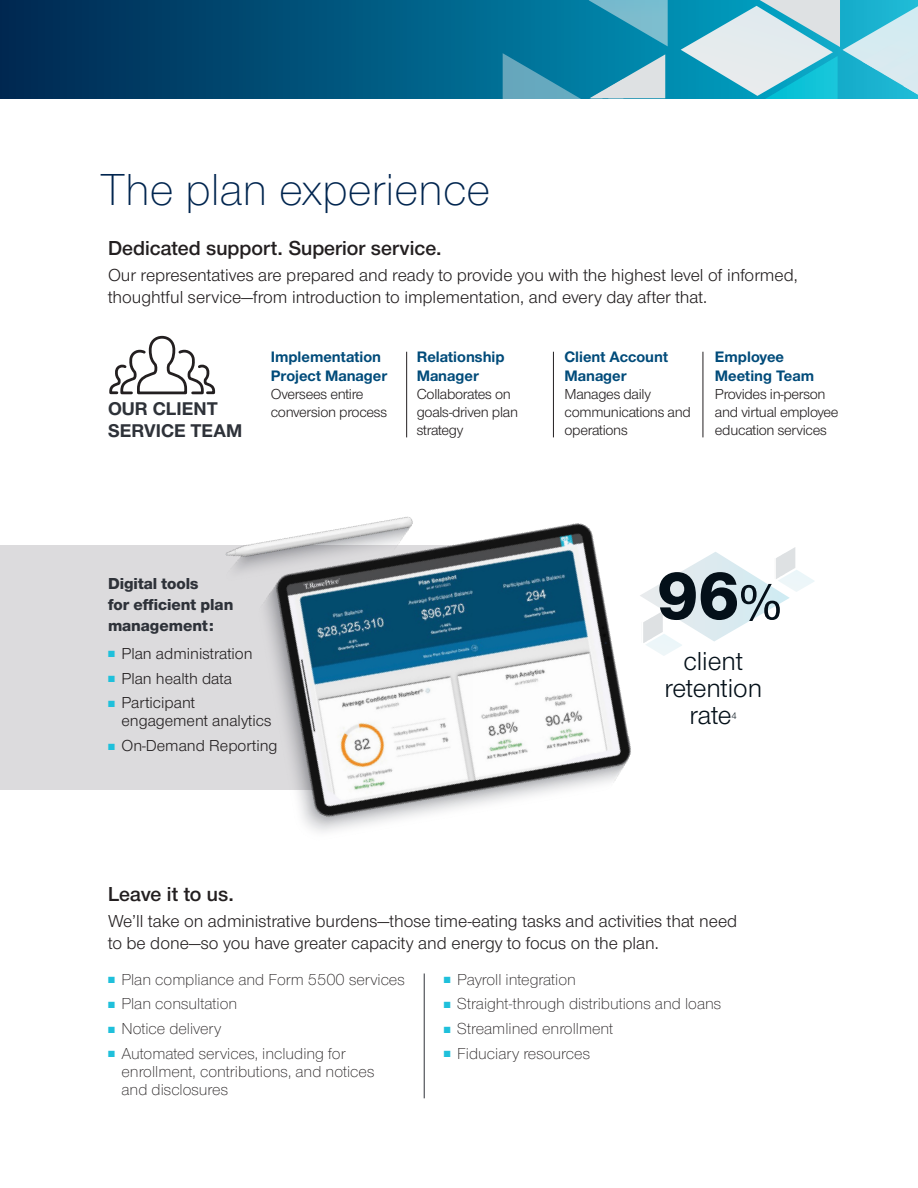
<style>
.page{position:relative;width:918px;height:1188px;background:#fff}
.page>*{position:absolute;margin:0;border:0;box-sizing:border-box;transform-origin:0 0}
.t1{font:800 69.75px "Nimbus Sans Novus";color:#041019}
.t2{font:300 46.5px "Nimbus Sans Novus";color:#00254f}
.t3{font:27px/27px "Nimbus Sans Novus";color:#041019;text-align:center}
.t4{font:600 21px "Nimbus Sans Novus";color:#231f20}
.t5{font:700 19.05px/22.2px "Nimbus Sans Novus";color:#2e3239}
.t6{font:18px/21.6px "Nimbus Sans Novus";color:#231f20}
.t7{font:300 16.5px/18px "Nimbus Sans Novus";color:#231f20}
.t8{font:16.5px/18px "Nimbus Sans Novus";color:#231f20}
.t9{font:800 16.5px/21px "Nimbus Sans Novus";color:#2e3239}
.t10{font:700 15.75px/19.5px "Nimbus Sans Novus";color:#004b7a}
.t11{font:15px/18px "Nimbus Sans Novus";letter-spacing:-.02em;color:#231f20}
.t12{font:9.6px "Nimbus Sans Novus";color:#041019}
.s1{color:#1fc0db}
.s2{font-weight:500;font-size:51.75px}
</style>
<div class="page">
<div style="left:0;top:545px;width:472px;height:245px;background:#dcdbdd"></div>
<img style="left:225px;top:414px;width:479px;height:418px">
<svg style="left:0;top:0;width:681px;height:98px;background:#005077"></svg>
<svg style="left:590px;top:54px;width:75px;height:44px;background:#6db1c4"></svg>
<svg style="left:503px;top:53px;width:79px;height:45px;background:#308fad"></svg>
<svg style="left:589px;top:0;width:79px;height:46px;background:#3ea0bb"></svg>
<svg style="left:681px;top:0;width:237px;height:98px;background:#7ac9d9"></svg>
<hr style="left:424px;top:974px;width:1px;height:124px;background:#2e3239">
<svg style="left:109px;top:335px;width:107px;height:60px"></svg>
<svg style="left:632px;top:531px;width:182px;height:125px"></svg>
<hr style="left:406px;top:352px;width:1px;height:85px;background:#231f20">
<hr style="left:553px;top:352px;width:1px;height:85px;background:#231f20">
<hr style="left:703px;top:352px;width:1px;height:85px;background:#231f20">
<h2 class="t2" style="left:100px;top:158px;width:392px">The plan experience</h2>
<p class="t4" style="left:108px;top:234px;width:335px">Dedicated support. Superior service.</p>
<p class="t6" style="left:108px;top:264px;width:691px">Our representatives are prepared and ready to provide you with the highest level of informed, thoughtful service—from introduction to implementation, and every day after that.</p>
<p class="t5" style="left:108px;top:397px;width:136px">OUR CLIENT<br>SERVICE TEAM</p>
<p class="t10" style="left:271px;top:346px;width:118px">Implementation<br>Project Manager</p>
<p class="t11" style="left:271px;top:385px;width:118px">Oversees entire conversion process</p>
<p class="t10" style="left:417px;top:346px;width:90px">Relationship<br>Manager</p>
<p class="t11" style="left:417px;top:385px;width:103px">Collaborates on goals-driven plan strategy</p>
<p class="t10" style="left:565px;top:346px;width:105px">Client Account<br>Manager</p>
<p class="t11" style="left:565px;top:385px;width:128px">Manages daily communications and operations</p>
<p class="t10" style="left:715px;top:346px;width:101px">Employee<br>Meeting Team</p>
<p class="t11" style="left:715px;top:385px;width:125px">Provides in-person and virtual employee education services</p>
<p class="t9" style="left:108px;top:572px;width:127px">Digital tools<br>for efficient plan management:</p>
<p class="t8" style="left:108px;top:644px;width:146px"><span class="s1">■</span> Plan administration</p>
<p class="t8" style="left:108px;top:669px;width:126px"><span class="s1">■</span> Plan health data</p>
<p class="t8" style="left:122px;top:693px;width:152px;text-indent:-13px"><span class="s1">■</span> Participant engagement analytics</p>
<p class="t8" style="left:108px;top:736px;width:171px"><span class="s1">■</span> On-Demand Reporting</p>
<h1 class="t1" style="left:657px;top:547px;width:127px">96<span class="s2">%</span></h1>
<h3 class="t3" style="left:664px;top:647px;width:99px">client retention rate</h3>
<p class="t12" style="left:732px;top:709px;width:7px">4</p>
<p class="t4" style="left:108px;top:880px;width:127px">Leave it to us.</p>
<p class="t6" style="left:108px;top:910px;width:631px">We’ll take on administrative burdens—those time-eating tasks and activities that need to be done—so you have greater capacity and energy to focus on the plan.</p>
<p class="t7" style="left:108px;top:969px;width:298px"><span class="s1">■</span> Plan compliance and Form 5500 services</p>
<p class="t7" style="left:108px;top:994px;width:131px"><span class="s1">■</span> Plan consultation</p>
<p class="t7" style="left:108px;top:1019px;width:115px"><span class="s1">■</span> Notice delivery</p>
<p class="t7" style="left:122px;top:1043px;width:254px;text-indent:-13px"><span class="s1">■</span> Automated services, including for enrollment, contributions, and notices and disclosures</p>
<p class="t7" style="left:444px;top:969px;width:134px"><span class="s1">■</span> Payroll integration</p>
<p class="t7" style="left:444px;top:994px;width:279px"><span class="s1">■</span> Straight-through distributions and loans</p>
<p class="t7" style="left:444px;top:1019px;width:171px"><span class="s1">■</span> Streamlined enrollment</p>
<p class="t7" style="left:444px;top:1043px;width:148px"><span class="s1">■</span> Fiduciary resources</p>
</div>
